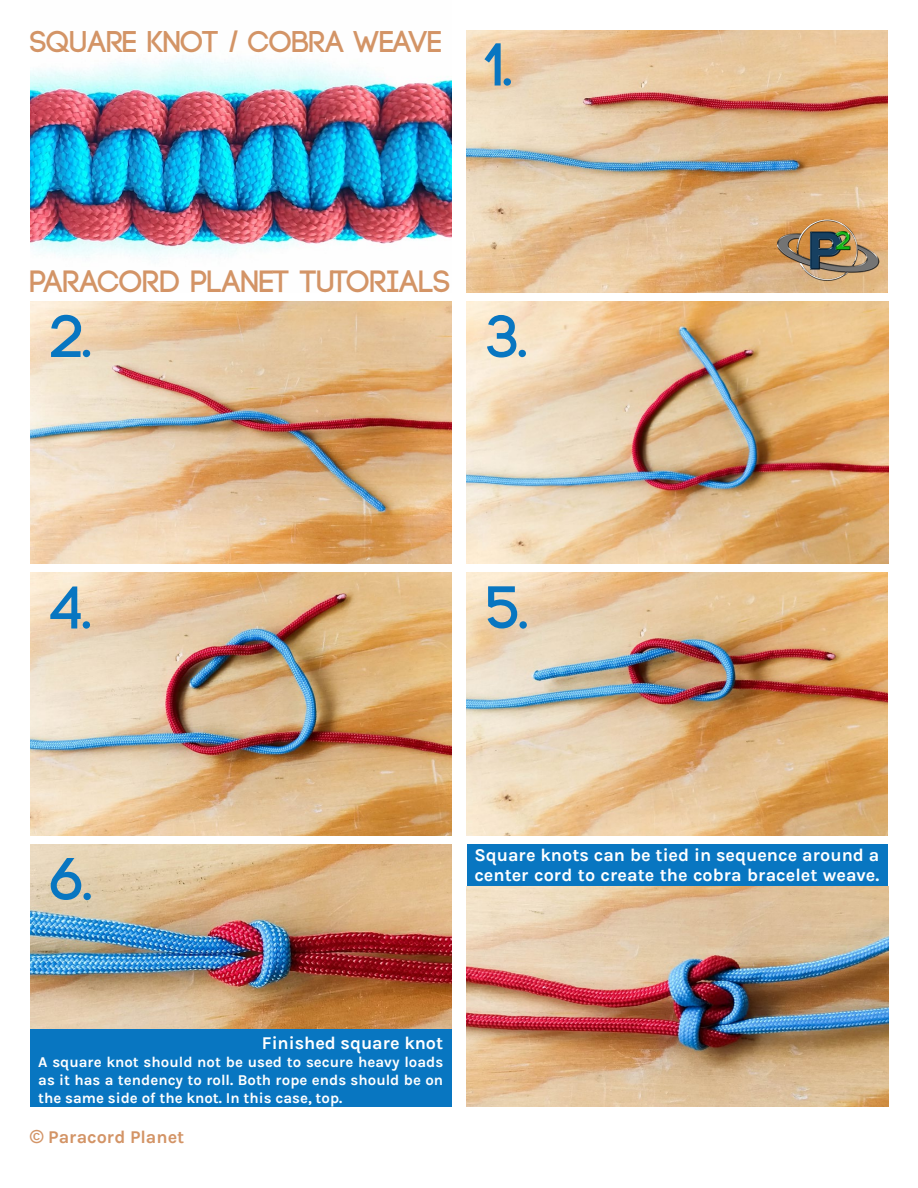
<style>
.page{position:relative;width:918px;height:1188px;background:#fff}
.page>*{position:absolute;margin:0;border:0;box-sizing:border-box;transform-origin:0 0}
.t1{font:700 60px "Code";color:#0876c1}
.t2{font:700 30.75px "Code";color:#d39466}
.t3{font:700 30px "Code";color:#d39466}
.t4{font:700 18px/19.5px "Karla";color:#fff}
.t5{font:700 18px "Karla";color:#d39466}
.t6{font:700 15px/18px "Karla";color:#fff;text-align:justify}
.s1{font-family:"Arial"}
</style>
<div class="page">
<div style="left:467px;top:844px;width:421px;height:42px;background:#0876c1"></div>
<img style="left:30px;top:58px;width:422px;height:200px">
<img style="left:30px;top:844px;width:422px;height:185px">
<img style="left:466px;top:30px;width:422px;height:262px">
<img style="left:30px;top:573px;width:422px;height:263px">
<img style="left:467px;top:886px;width:421px;height:221px">
<img style="left:30px;top:301px;width:422px;height:263px">
<img style="left:466px;top:573px;width:422px;height:263px">
<img style="left:467px;top:301px;width:421px;height:263px">
<img style="left:776px;top:198px;width:103px;height:104px">
<div style="left:30px;top:1029px;width:422px;height:78px;background:#0876c1"></div>
<p class="t3" style="left:30px;top:26px;width:413px">SQUARE KNOT <span class="s1">/</span> COBRA WEAVE</p>
<p class="t1" style="left:488px;top:35px;width:27px">1.</p>
<p class="t2" style="left:30px;top:265px;width:422px">PARACORD PLANET TUTORIALS</p>
<p class="t1" style="left:51px;top:306px;width:43px">2.</p>
<p class="t1" style="left:488px;top:306px;width:42px">3.</p>
<p class="t1" style="left:51px;top:578px;width:43px">4.</p>
<p class="t1" style="left:488px;top:578px;width:43px">5.</p>
<p class="t1" style="left:51px;top:849px;width:43px">6.</p>
<p class="t4" style="left:474px;top:845px;width:407px">Square knots can be tied in sequence around a center cord to create the cobra bracelet weave.</p>
<p class="t4" style="left:262px;top:1033px;width:183px">Finished square knot</p>
<p class="t6" style="left:38px;top:1053px;width:407px">A square knot should not be used to secure heavy loads as it has a tendency to roll. Both rope ends should be on the same side of the knot. In this case, top.</p>
<p class="t5" style="left:30px;top:1127px;width:156px"><span class="s1">©</span> Paracord Planet</p>
</div>
